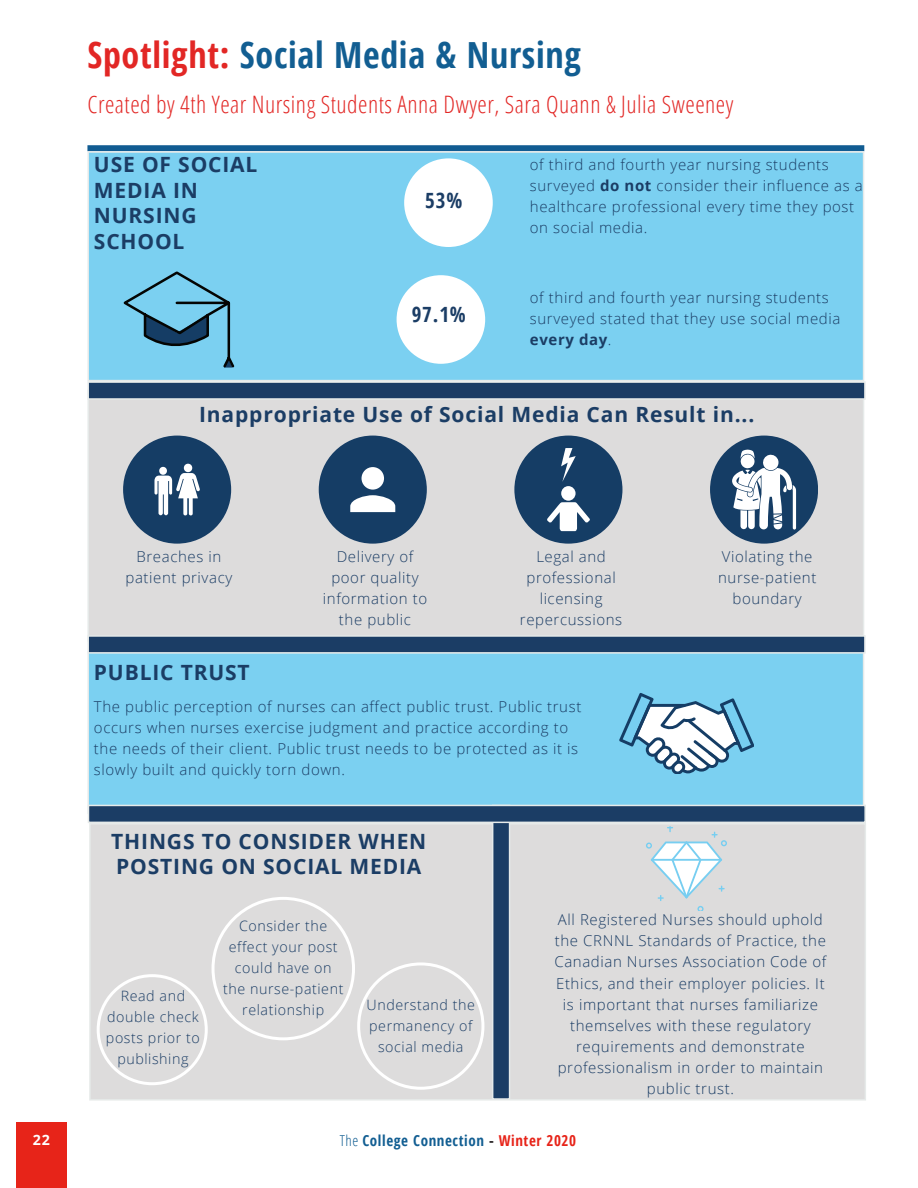
<style>
.page{position:relative;width:918px;height:1188px;background:#fff}
.page>*{position:absolute;margin:0;border:0;box-sizing:border-box;transform-origin:0 0}
.Title_Header__Red{font:700 36px "Open Sans Condensed";letter-spacing:.02em;color:#125e92}
.Title_Sub-Header__Re{font:300 24px "Open Sans Condensed";letter-spacing:.02em;color:#e22725}
.Header__Large_-_Blue{font:700 21px/25.5px "Open Sans";letter-spacing:.04em;color:#1b3d65}
.Header__Large_-_Blue-2{font:700 21px "Open Sans Condensed";color:#1b3d65}
.t1{font:300 15px/21px "Open Sans";letter-spacing:.04em;color:#1b3d65;text-align:center}
.t2{font:700 15px "Open Sans Condensed";letter-spacing:.04em;color:#125e92}
.t3{font:300 14.25px/21px "Open Sans";letter-spacing:.04em;color:#1b3d65;text-align:center}
.t4{font:700 14.25px "Open Sans";color:#fff}
.s1{color:#e22725}
.s2{font-weight:700}
.s3{font-weight:300}
.s4{color:#231f20}
.s5{color:#e72419}
</style>
<div class="page">
<div style="left:16px;top:1122px;width:50px;height:65px;background:#e72419"></div>
<div style="left:87px;top:145px;width:777px;height:6px;background:#115c92"></div>
<div style="left:89px;top:823px;width:776px;height:277px;background:#dddcdc;border:2px solid #e6eae9"></div>
<div style="left:87px;top:651px;width:777px;height:162px;background:#7bd0f1;border:2px solid #e6eae9"></div>
<div style="left:87px;top:390px;width:777px;height:251px;background:#dddcdc;border:2px solid #e6eae9"></div>
<div style="left:87px;top:151px;width:777px;height:230px;background:#7bd0f1;border:2px solid #e6eae9"></div>
<div style="left:87px;top:381px;width:778px;height:18px;background:#1b3d65;border:2px solid #e6eae9"></div>
<div style="left:87px;top:635px;width:778px;height:18px;background:#1b3d65;border:2px solid #e6eae9"></div>
<svg style="left:123px;top:271px;width:112px;height:97px"></svg>
<div style="left:404px;top:158px;width:88px;height:89px;background:#fff;border-radius:50%"></div>
<div style="left:396px;top:275px;width:89px;height:89px;background:#fff;border-radius:50%"></div>
<div style="left:123px;top:435px;width:108px;height:108px;background:#153d65;border-radius:50%"></div>
<svg style="left:154px;top:463px;width:46px;height:52px"></svg>
<div style="left:318px;top:435px;width:108px;height:108px;background:#153d65;border-radius:50%"></div>
<svg style="left:350px;top:467px;width:45px;height:45px"></svg>
<div style="left:514px;top:435px;width:108px;height:108px;background:#153d65;border-radius:50%"></div>
<div style="left:561px;top:486px;width:14px;height:14px;background:#fff;border-radius:50%"></div>
<svg style="left:547px;top:502px;width:42px;height:29px"></svg>
<svg style="left:561px;top:448px;width:14px;height:34px"></svg>
<svg style="left:710px;top:435px;width:106px;height:108px"></svg>
<svg style="left:619px;top:693px;width:134px;height:80px"></svg>
<div style="left:97px;top:974px;width:111px;height:111px;border:3px solid #fff;border-radius:50%"></div>
<div style="left:211px;top:896px;width:144px;height:144px;border:3px solid #fff;border-radius:50%"></div>
<div style="left:357px;top:962px;width:127px;height:127px;border:3px solid #fff;border-radius:50%"></div>
<div style="left:492px;top:804px;width:18px;height:295px;background:#1b3d65;border:2px solid #e6eae9"></div>
<div style="left:88px;top:804px;width:777px;height:19px;background:#1b3d65;border:2px solid #e6eae9"></div>
<svg style="left:646px;top:826px;width:80px;height:84px"></svg>
<p class="Title_Header__Red" style="left:87px;top:30px;width:495px"><span class="s1">Spotlight:</span> Social Media &amp; Nursing</p>
<p class="Title_Sub-Header__Re" style="left:87px;top:88px;width:647px">Created by 4th Year Nursing Students Anna Dwyer, Sara Quann &amp; Julia Sweeney</p>
<p class="Header__Large_-_Blue" style="left:94px;top:151px;width:165px">USE OF SOCIAL<br>MEDIA IN<br>NURSING<br>SCHOOL</p>
<p class="t1" style="left:530px;top:153px;width:334px;text-align:left">of third and fourth year nursing students surveyed <span class="s2">do not</span> consider their influence as a healthcare professional every time they post on social media.</p>
<p class="Header__Large_-_Blue-2" style="left:425px;top:186px;width:39px">53%</p>
<p class="Header__Large_-_Blue-2" style="left:411px;top:300px;width:56px">97.1%</p>
<p class="t1" style="left:530px;top:286px;width:312px;text-align:left">of third and fourth year nursing students surveyed stated that they use social media <span class="s2">every day</span>.</p>
<p class="Header__Large_-_Blue" style="left:199px;top:401px;width:556px">Inappropriate Use of Social Media Can Result in...</p>
<p class="t1" style="left:125px;top:545px;width:108px">Breaches in patient privacy</p>
<p class="t1" style="left:323px;top:545px;width:106px">Delivery of poor quality information to the public</p>
<p class="t1" style="left:520px;top:545px;width:104px">Legal and professional licensing repercussions</p>
<p class="t1" style="left:718px;top:545px;width:100px">Violating the nurse-patient boundary</p>
<p class="Header__Large_-_Blue" style="left:94px;top:659px;width:157px">PUBLIC TRUST</p>
<p class="t1" style="left:94px;top:695px;width:489px;text-align:left">The public perception of nurses can affect public trust. Public trust occurs when nurses exercise judgment and practice according to the needs of their client. Public trust needs to be protected as it is slowly built and quickly torn down.</p>
<p class="Header__Large_-_Blue" style="left:111px;top:827px;width:316px">THINGS TO CONSIDER WHEN<br>POSTING ON SOCIAL MEDIA</p>
<p class="t3" style="left:106px;top:984px;width:95px">Read and double check posts prior to publishing</p>
<p class="t3" style="left:223px;top:914px;width:122px">Consider the effect your post could have on the nurse-patient relationship</p>
<p class="t3" style="left:366px;top:994px;width:110px">Understand the permanency of social media</p>
<p class="t1" style="left:554px;top:909px;width:273px">All Registered Nurses should uphold the CRNNL Standards of Practice, the Canadian Nurses Association Code of Ethics, and their employer policies. It is important that nurses familiarize themselves with these regulatory requirements and demonstrate professionalism in order to maintain public trust.</p>
<p class="t4" style="left:33px;top:1129px;width:18px">22</p>
<p class="t2" style="left:339px;top:1129px;width:238px"><span class="s3">The</span> College Connection <span class="s4">-</span> <span class="s5">Winter 2020</span></p>
</div>
